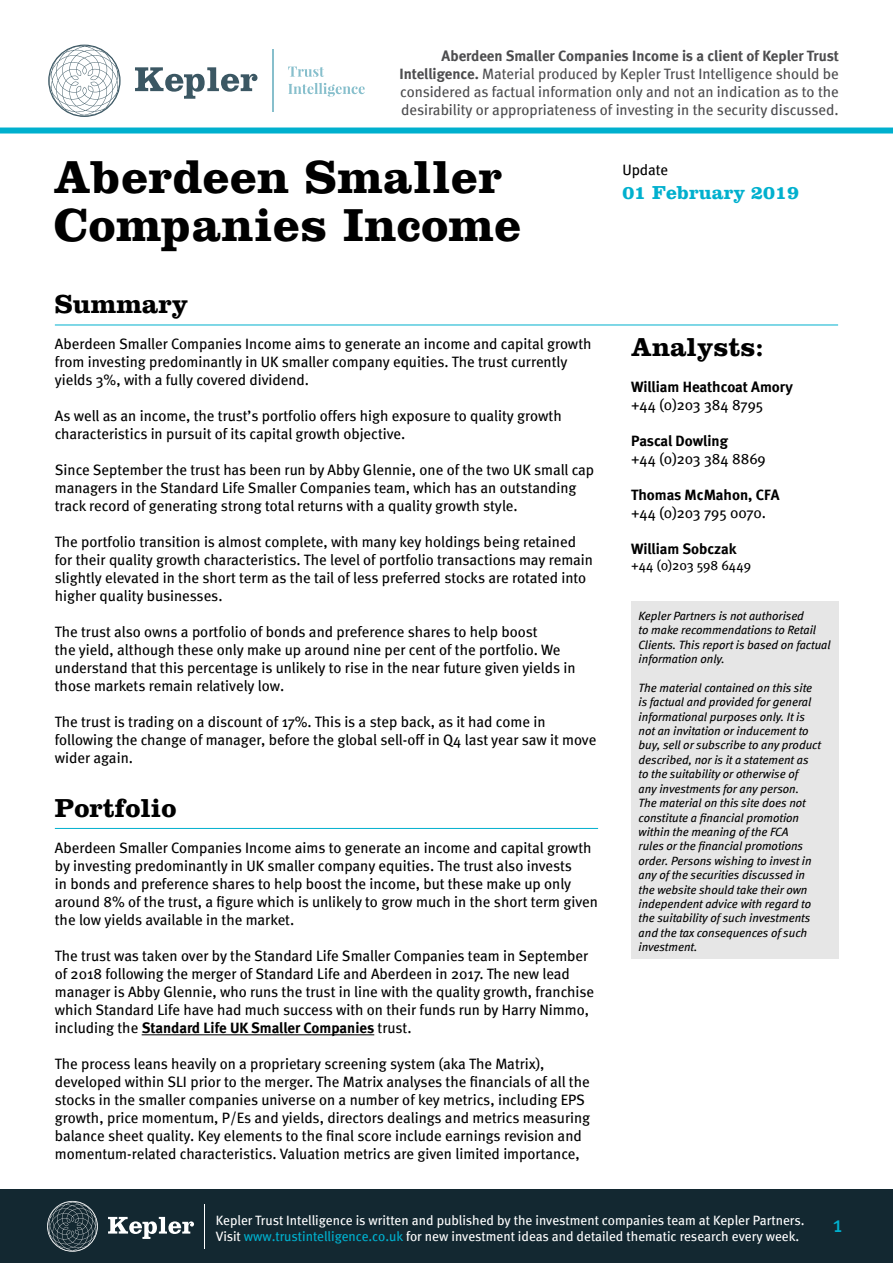
<style>
.page{position:relative;width:893px;height:1263px;background:#fff}
.page>*{position:absolute;margin:0;border:0;box-sizing:border-box;transform-origin:0 0}
.t1{font:700 48px/48px "Clarendon LT Std";letter-spacing:.01em;color:#000}
.t2{font:700 27px "Clarendon LT Std";color:#000}
.t3{font:22.5px "Meta";color:#00b0ce}
.t4{font:700 19.5px "Clarendon LT Std";color:#00b0ce}
.t5{font:15px/18px "Meta";color:#000}
.t6{font:15px/18px "Meta";color:#4d4d4f;text-align:justify}
.t7{font:700 15px "Meta";color:#000}
.t8{font:15px "Meta Bold LF";color:#4d4d4f}
.t9{font:15px "Meta Bold LF";color:#000}
.t10{font:13.5px/16.2px "Meta";color:#fff}
.t11{font:13.5px "Meta";letter-spacing:-.005em;color:#000}
.t12{font:italic 12px/14.4px "Meta Book LF";color:#000}
.s1{font-family:"Meta Bold LF"}
.s2{font-family:"Meta"}
.s3{color:#00b0ce}
</style>
<div class="page">
<div style="left:0;top:128px;width:893px;height:6px;background:#00b0ce"></div>
<svg style="left:135px;top:67px;width:122px;height:32px"></svg>
<svg style="left:48px;top:45px;width:73px;height:72px"></svg>
<svg style="left:288px;top:67px;width:36px;height:10px"></svg>
<svg style="left:288px;top:83px;width:77px;height:14px"></svg>
<hr style="left:272px;top:50px;width:1px;height:62px;background:#87bfcc">
<div style="left:0;top:1189px;width:893px;height:74px;background:#132831"></div>
<svg style="left:108px;top:1217px;width:86px;height:22px"></svg>
<svg style="left:47px;top:1201px;width:51px;height:51px"></svg>
<hr style="left:204px;top:1204px;width:1px;height:44px;background:#fff">
<hr style="left:55px;top:325px;width:783px;height:1px;background:#00b0ce">
<hr style="left:55px;top:828px;width:543px;height:1px;background:#00b0ce">
<hr style="left:142px;top:1034px;width:232px;height:1px;background:#000">
<div style="left:631px;top:601px;width:207px;height:358px;background:#e6e6e6"></div>
<p class="t8" style="left:442px;top:47px;width:399px">Aberdeen Smaller Companies Income is a client of Kepler Trust</p>
<p class="t6" style="left:399px;top:64px;width:441px"><span class="s1">Intelligence.</span> Material produced by Kepler Trust Intelligence should be considered as factual information only and not an indication as to the desirability or appropriateness of investing in the security discussed.</p>
<h1 class="t1" style="left:54px;top:152px;width:469px">Aberdeen Smaller<br>Companies Income</h1>
<p class="t5" style="left:622px;top:161px;width:47px">Update</p>
<h3 class="t4" style="left:622px;top:180px;width:178px">01 February 2019</h3>
<h2 class="t2" style="left:55px;top:288px;width:135px">Summary</h2>
<p class="t5" style="left:55px;top:335px;width:538px">Aberdeen Smaller Companies Income aims to generate an income and capital growth from investing predominantly in UK smaller company equities. The trust currently yields 3%, with a fully covered dividend.</p>
<p class="t5" style="left:55px;top:407px;width:508px">As well as an income, the trust’s portfolio offers high exposure to quality growth characteristics in pursuit of its capital growth objective.</p>
<p class="t5" style="left:55px;top:461px;width:541px">Since September the trust has been run by Abby Glennie, one of the two UK small cap managers in the Standard Life Smaller Companies team, which has an outstanding track record of generating strong total returns with a quality growth style.</p>
<p class="t5" style="left:55px;top:533px;width:540px">The portfolio transition is almost complete, with many key holdings being retained for their quality growth characteristics. The level of portfolio transactions may remain slightly elevated in the short term as the tail of less preferred stocks are rotated into higher quality businesses.</p>
<p class="t5" style="left:55px;top:623px;width:522px">The trust also owns a portfolio of bonds and preference shares to help boost<br>the yield, although these only make up around nine per cent of the portfolio. We understand that this percentage is unlikely to rise in the near future given yields in those markets remain relatively low.</p>
<p class="t5" style="left:55px;top:713px;width:543px">The trust is trading on a discount of 17%. This is a step back, as it had come in following the change of manager, before the global sell-off in Q4 last year saw it move wider again.</p>
<h2 class="t2" style="left:55px;top:791px;width:123px">Portfolio</h2>
<p class="t5" style="left:55px;top:838px;width:545px">Aberdeen Smaller Companies Income aims to generate an income and capital growth by investing predominantly in UK smaller company equities. The trust also invests<br>in bonds and preference shares to help boost the income, but these make up only around 8% of the trust, a figure which is unlikely to grow much in the short term given the low yields available in the market.</p>
<p class="t5" style="left:55px;top:946px;width:541px">The trust was taken over by the Standard Life Smaller Companies team in September of 2018 following the merger of Standard Life and Aberdeen in 2017. The new lead manager is Abby Glennie, who runs the trust in line with the quality growth, franchise which Standard Life have had much success with on their funds run by Harry Nimmo,</p>
<p class="t9" style="left:55px;top:1019px;width:358px"><span class="s2">including the</span> Standard Life UK Smaller Companies <span class="s2">trust.</span></p>
<p class="t5" style="left:55px;top:1054px;width:537px">The process leans heavily on a proprietary screening system (aka The Matrix), developed within SLI prior to the merger. The Matrix analyses the financials of all the stocks in the smaller companies universe on a number of key metrics, including EPS growth, price momentum, P/Es and yields, directors dealings and metrics measuring balance sheet quality. Key elements to the final score include earnings revision and momentum-related characteristics. Valuation metrics are given limited importance,</p>
<h2 class="t2" style="left:631px;top:331px;width:134px">Analysts:</h2>
<p class="t7" style="left:631px;top:378px;width:163px">William Heathcoat Amory</p>
<p class="t5" style="left:631px;top:396px;width:134px">+44 (0)203 384 8795</p>
<p class="t7" style="left:631px;top:432px;width:98px">Pascal Dowling</p>
<p class="t5" style="left:631px;top:450px;width:136px">+44 (0)203 384 8869</p>
<p class="t7" style="left:631px;top:486px;width:150px">Thomas McMahon, CFA</p>
<p class="t5" style="left:631px;top:504px;width:137px">+44 (0)203 795 0070.</p>
<p class="t7" style="left:631px;top:540px;width:107px">William Sobczak</p>
<p class="t11" style="left:631px;top:558px;width:121px">+44 (0)203 598 6449</p>
<p class="t12" style="left:639px;top:608px;width:194px">Kepler Partners is not authorised<br>to make recommendations to Retail<br>Clients. This report is based on factual information only.</p>
<p class="t12" style="left:639px;top:680px;width:184px">The material contained on this site is factual and provided for general informational purposes only. It is not an invitation or inducement to buy, sell or subscribe to any product described, nor is it a statement as to the suitability or otherwise of<br>any investments for any person.<br>The material on this site does not constitute a financial promotion within the meaning of the FCA<br>rules or the financial promotions order. Persons wishing to invest in any of the securities discussed in the website should take their own independent advice with regard to the suitability of such investments and the tax consequences of such investment.</p>
<p class="t10" style="left:216px;top:1211px;width:590px">Kepler Trust Intelligence is written and published by the investment companies team at Kepler Partners.<br>Visit <span class="s3">www.trustintelligence.co.uk</span> for new investment ideas and detailed thematic research every week.</p>
<h3 class="t3" style="left:833px;top:1211px;width:11px">1</h3>
</div>
